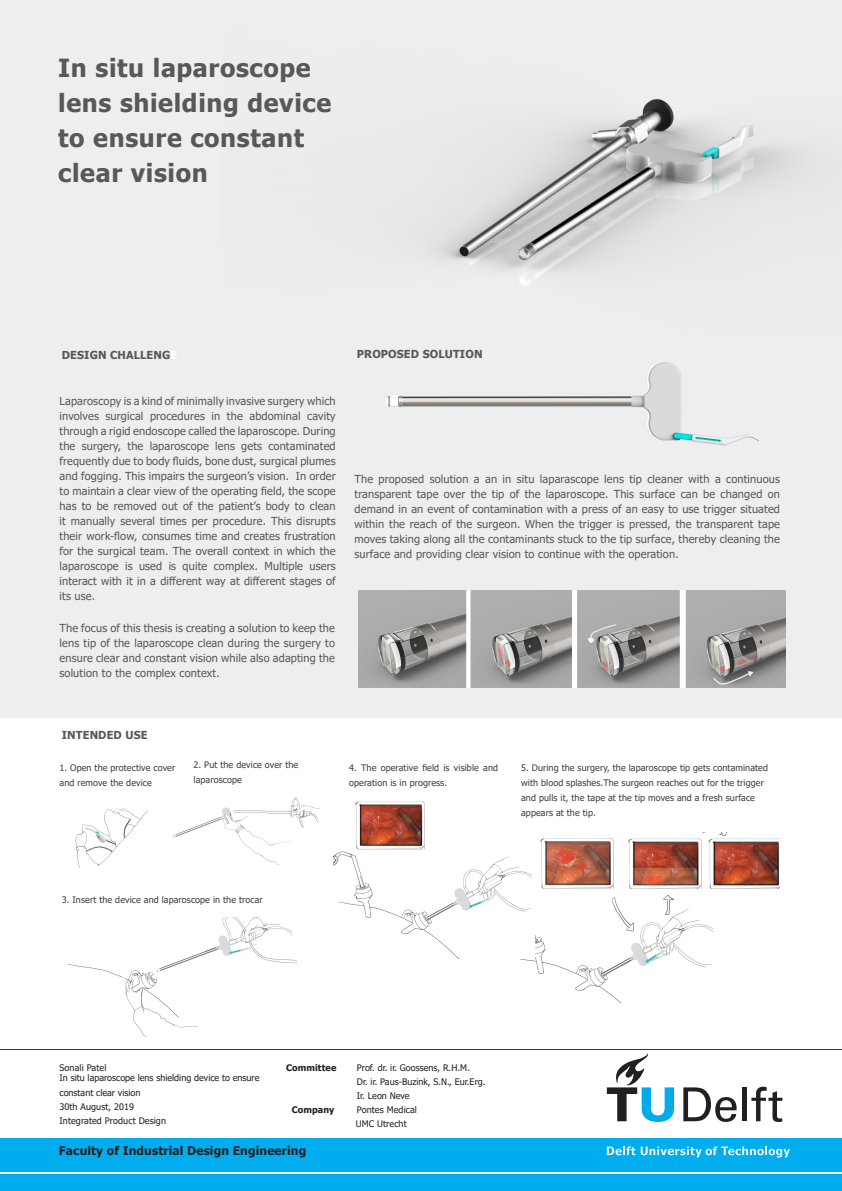
<style>
.page{position:relative;width:842px;height:1191px;background:#fff}
.page>*{position:absolute;margin:0;border:0;box-sizing:border-box;transform-origin:0 0}
.t1{font:700 25px/35px "Tahoma";letter-spacing:.025em;color:#57585a}
.t2{font:700 12px "Tahoma";letter-spacing:.01em;color:#231f20}
.t3{font:11px/15px "Tahoma";letter-spacing:.01em;color:#57585a;text-align:justify}
.t4{font:700 11px "Tahoma";letter-spacing:.01em;color:#57585a}
.t5{font:9px/15px "Tahoma";letter-spacing:.01em;color:#3e3e3f}
.t6{font:9px/14.2px "Tahoma";color:#231f20}
.t7{font:700 9px "Tahoma";letter-spacing:.01em;color:#231f20}
.s1{color:#fff}
</style>
<div class="page">
<div style="left:0;top:1138px;width:92px;height:53px;background:#00aeef"></div>
<hr style="left:0;top:1049px;width:92px;height:1px;background:#231f20">
<hr style="left:0;top:1172px;width:92px;height:1px;background:#fff">
<div style="left:91px;top:1138px;width:751px;height:53px;background:#00aeef"></div>
<hr style="left:91px;top:1049px;width:751px;height:1px;background:#231f20">
<hr style="left:91px;top:1172px;width:751px;height:1px;background:#fff">
<svg style="left:683px;top:1087px;width:53px;height:35px"></svg>
<hr style="left:742px;top:1087px;width:4px;height:34px;background:#231f20">
<svg style="left:751px;top:1086px;width:31px;height:36px"></svg>
<svg style="left:607px;top:1053px;width:67px;height:69px"></svg>
<svg style="left:607px;top:1146px;width:183px;height:11px"></svg>
<img style="left:519px;top:832px;width:260px;height:170px">
<div style="left:0;top:0;width:842px;height:717px;background:#eee"></div>
<img style="left:386px;top:362px;width:373px;height:84px">
<img style="left:68px;top:917px;width:229px;height:120px">
<img style="left:173px;top:797px;width:146px;height:68px">
<img style="left:75px;top:808px;width:73px;height:60px">
<img style="left:334px;top:801px;width:201px;height:157px">
<img style="left:428px;top:99px;width:382px;height:186px">
<img style="left:359px;top:590px;width:426px;height:97px">
<p class="t1" style="left:58px;top:51px;width:274px">In situ laparoscope lens shielding device to ensure constant clear vision</p>
<p class="t4" style="left:62px;top:347px;width:117px">DESIGN CHALLENG<span class="s1">E</span></p>
<p class="t3" style="left:60px;top:394px;width:278px">Laparoscopy is a kind of minimally invasive surgery which involves surgical procedures in the abdominal cavity through a rigid endoscope called the laparoscope. During the surgery, the laparoscope lens gets contaminated frequently due to body fluids, bone dust, surgical plumes and fogging. This impairs the surgeon’s vision. In order to maintain a clear view of the operating field, the scope has to be removed out of the patient’s body to clean it manually several times per procedure. This disrupts their work-flow, consumes time and creates frustration for the surgical team. The overall context in which the laparoscope is used is quite complex. Multiple users interact with it in a different way at different stages of its use.</p>
<p class="t3" style="left:60px;top:621px;width:277px">The focus of this thesis is creating a solution to keep the lens tip of the laparoscope clean during the surgery to ensure clear and constant vision while also adapting the solution to the complex context.</p>
<p class="t4" style="left:357px;top:346px;width:127px">PROPOSED SOLUTION</p>
<p class="t3" style="left:355px;top:472px;width:427px">The proposed solution a an in situ laparascope lens tip cleaner with a continuous transparent tape over the tip of the laparoscope. This surface can be changed on demand in an event of contamination with a press of an easy to use trigger situated within the reach of the surgeon. When the trigger is pressed, the transparent tape moves taking along all the contaminants stuck to the tip surface, thereby cleaning the surface and providing clear vision to continue with the operation.</p>
<p class="t4" style="left:62px;top:727px;width:87px">INTENDED USE</p>
<p class="t5" style="left:60px;top:760px;width:117px">1. Open the protective cover and remove the device</p>
<p class="t5" style="left:194px;top:757px;width:106px">2. Put the device over the laparoscope</p>
<p class="t5" style="left:349px;top:761px;width:150px">4. The operative field is visible and operation is in progress.</p>
<p class="t5" style="left:521px;top:761px;width:248px">5. During the surgery, the laparoscope tip gets contaminated with blood splashes.The surgeon reaches out for the trigger and pulls it, the tape at the tip moves and a fresh surface appears at the tip.</p>
<p class="t5" style="left:62px;top:892px;width:202px">3. Insert the device and laparoscope in the trocar</p>
<p class="t6" style="left:60px;top:1060px;width:48px">Sonali Patel</p>
<p class="t6" style="left:60px;top:1071px;width:201px">In situ laparoscope lens shielding device to ensure constant clear vision</p>
<p class="t6" style="left:60px;top:1100px;width:76px">30th August, 2019</p>
<p class="t6" style="left:60px;top:1114px;width:108px">Integrated Product Design</p>
<p class="t7" style="left:286px;top:1061px;width:52px">Committee</p>
<p class="t6" style="left:357px;top:1060px;width:114px">Prof. dr. ir. Goossens, R.H.M.</p>
<p class="t6" style="left:357px;top:1074px;width:130px">Dr. ir. Paus-Buzink, S.N., Eur.Erg.<br>Ir. Leon Neve</p>
<p class="t7" style="left:292px;top:1103px;width:44px">Company</p>
<p class="t6" style="left:357px;top:1103px;width:62px">Pontes Medical</p>
<p class="t6" style="left:356px;top:1117px;width:52px">UMC Utrecht</p>
<p class="t2" style="left:59px;top:1142px;width:249px">Faculty of Industrial Design Engineering</p>
</div>
